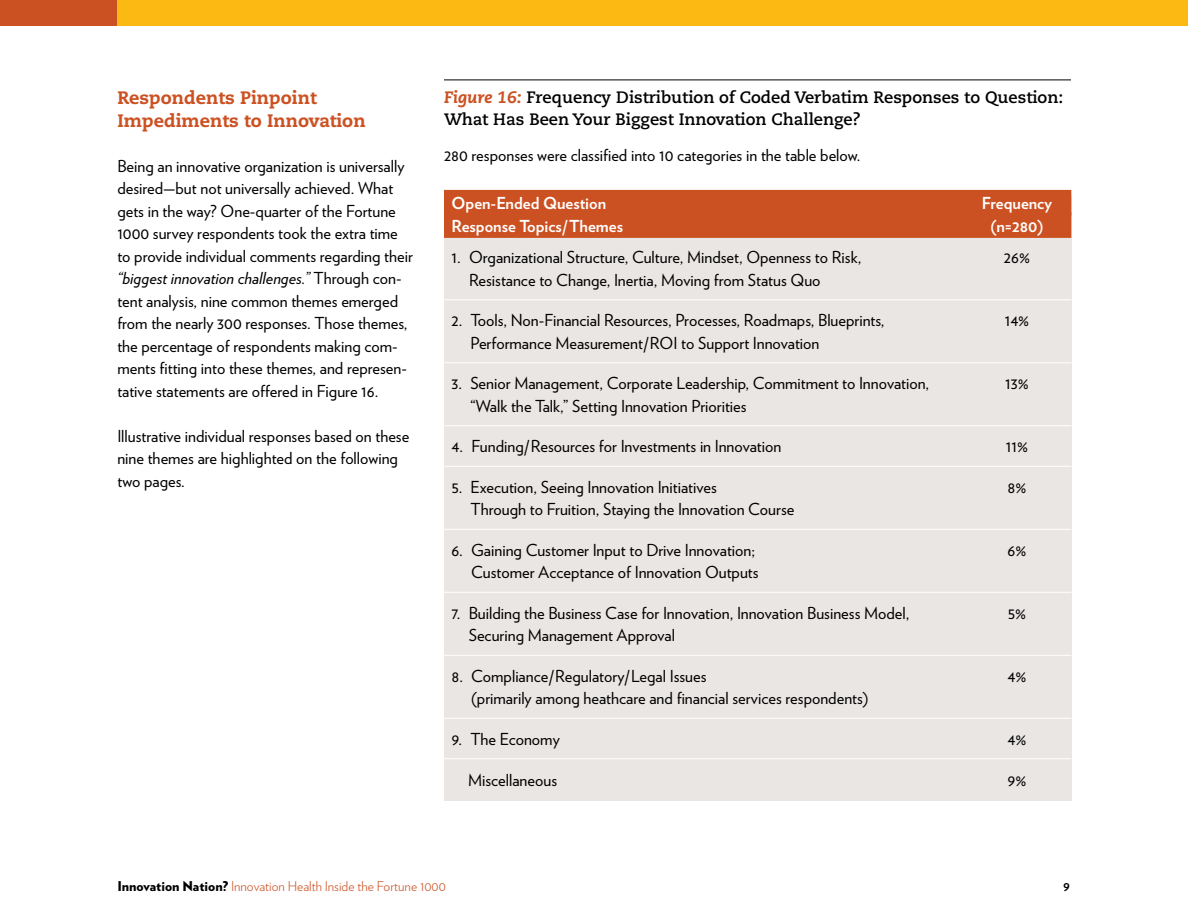
<style>
.page{position:relative;width:1188px;height:918px;background:#fff}
.page>*{position:absolute;margin:0;border:0;box-sizing:border-box;transform-origin:0 0}
.t1{font:800 18px/22.5px "Caecilia LT";color:#cc5122}
.t2{font:16.5px/22.5px "Verlag";color:#000}
.t3{font:700 16.5px/22.5px "Caecilia LT";color:#000}
.t4{font:700 16.5px "Verlag";color:#fff}
.t5{font:300 13.5px "Verlag";color:#cc5122}
.t6{font:700 13.5px "Verlag";color:#000}
.s1{font-style:italic}
.s2{font-weight:800;font-style:italic;color:#cc5122}
.s3{font-weight:900;color:#000}
</style>
<div class="page">
<div style="left:0;top:0;width:1188px;height:26px;background:#fdb913"></div>
<div style="left:0;top:0;width:117px;height:26px;background:#cc5122"></div>
<hr style="left:444px;top:80px;width:627px;height:1px;background:#000">
<div style="left:444px;top:196px;width:627px;height:605px;background:#eae6e4"></div>
<div style="left:444px;top:190px;width:627px;height:25px;background:#cc5122"></div>
<div style="left:444px;top:212px;width:627px;height:26px;background:#cc5122"></div>
<hr style="left:444px;top:299px;width:627px;height:1px;background:#fff">
<hr style="left:444px;top:362px;width:627px;height:1px;background:#fff">
<hr style="left:444px;top:425px;width:627px;height:1px;background:#fff">
<hr style="left:444px;top:466px;width:627px;height:1px;background:#fff">
<hr style="left:444px;top:529px;width:627px;height:1px;background:#fff">
<hr style="left:444px;top:592px;width:627px;height:1px;background:#fff">
<hr style="left:444px;top:655px;width:627px;height:1px;background:#fff">
<hr style="left:444px;top:718px;width:627px;height:1px;background:#fff">
<hr style="left:444px;top:758px;width:627px;height:1px;background:#fff">
<p class="t1" style="left:117px;top:87px;width:250px">Respondents Pinpoint<br>Impediments to Innovation</p>
<p class="t2" style="left:117px;top:153px;width:297px">Being an innovative organization is universally desired—but not universally achieved. What gets in the way? One-quarter of the Fortune 1000 survey respondents took the extra time to provide individual comments regarding their <span class="s1">“biggest innovation challenges.”</span> Through con&shy;tent analysis, nine common themes emerged from the nearly 300 responses. Those themes, the percentage of respondents making com&shy;ments fitting into these themes, and represen&shy;tative statements are offered in Figure 16.</p>
<p class="t2" style="left:117px;top:424px;width:293px">Illustrative individual responses based on these nine themes are highlighted on the following two pages.</p>
<p class="t3" style="left:444px;top:86px;width:621px"><span class="s2">Figure 16:</span> Frequency Distribution of Coded Verbatim Responses to Question:<br>What Has Been Your Biggest Innovation Challenge?</p>
<p class="t2" style="left:444px;top:143px;width:418px">280 responses were classified into 10 categories in the table below.</p>
<p class="t4" style="left:452px;top:190px;width:156px">Open-Ended Question</p>
<p class="t4" style="left:982px;top:190px;width:72px">Frequency</p>
<p class="t4" style="left:452px;top:213px;width:173px">Response Topics/Themes</p>
<p class="t4" style="left:991px;top:213px;width:54px">(n=280)</p>
<p class="t2" style="left:452px;top:245px;width:411px">1. Organizational Structure, Culture, Mindset, Openness to Risk,</p>
<p class="t2" style="left:1004px;top:245px;width:28px">26%</p>
<p class="t2" style="left:469px;top:268px;width:353px">Resistance to Change, Inertia, Moving from Status Quo</p>
<p class="t2" style="left:452px;top:308px;width:435px">2. Tools, Non-Financial Resources, Processes, Roadmaps, Blueprints,</p>
<p class="t2" style="left:1005px;top:308px;width:26px">14%</p>
<p class="t2" style="left:471px;top:331px;width:350px">Performance Measurement/ROI to Support Innovation</p>
<p class="t2" style="left:452px;top:371px;width:479px">3. Senior Management, Corporate Leadership, Commitment to Innovation,</p>
<p class="t2" style="left:1005px;top:371px;width:25px">13%</p>
<p class="t2" style="left:470px;top:394px;width:278px">“Walk the Talk,” Setting Innovation Priorities</p>
<p class="t2" style="left:452px;top:434px;width:331px">4. Funding/Resources for Investments in Innovation</p>
<p class="t2" style="left:1006px;top:434px;width:24px">11%</p>
<p class="t2" style="left:452px;top:475px;width:267px">5. Execution, Seeing Innovation Initiatives</p>
<p class="t2" style="left:1008px;top:475px;width:20px">8%</p>
<p class="t2" style="left:471px;top:497px;width:325px">Through to Fruition, Staying the Innovation Course</p>
<p class="t2" style="left:452px;top:538px;width:305px">6. Gaining Customer Input to Drive Innovation;</p>
<p class="t2" style="left:1008px;top:538px;width:20px">6%</p>
<p class="t2" style="left:471px;top:560px;width:289px">Customer Acceptance of Innovation Outputs</p>
<p class="t2" style="left:452px;top:601px;width:459px">7. Building the Business Case for Innovation, Innovation Business Model,</p>
<p class="t2" style="left:1008px;top:601px;width:20px">5%</p>
<p class="t2" style="left:469px;top:623px;width:208px">Securing Management Approval</p>
<p class="t2" style="left:452px;top:664px;width:257px">8. Compliance/Regulatory/Legal Issues</p>
<p class="t2" style="left:1008px;top:664px;width:20px">4%</p>
<p class="t2" style="left:471px;top:686px;width:399px">(primarily among heathcare and financial services respondents)</p>
<p class="t2" style="left:452px;top:727px;width:110px">9. The Economy</p>
<p class="t2" style="left:1008px;top:727px;width:20px">4%</p>
<p class="t2" style="left:468px;top:767px;width:91px">Miscellaneous</p>
<p class="t2" style="left:1008px;top:767px;width:20px">9%</p>
<p class="t5" style="left:117px;top:876px;width:330px"><span class="s3">Innovation Nation?</span> Innovation Health Inside the Fortune 1000</p>
<p class="t6" style="left:1063px;top:875px;width:8px">9</p>
</div>
